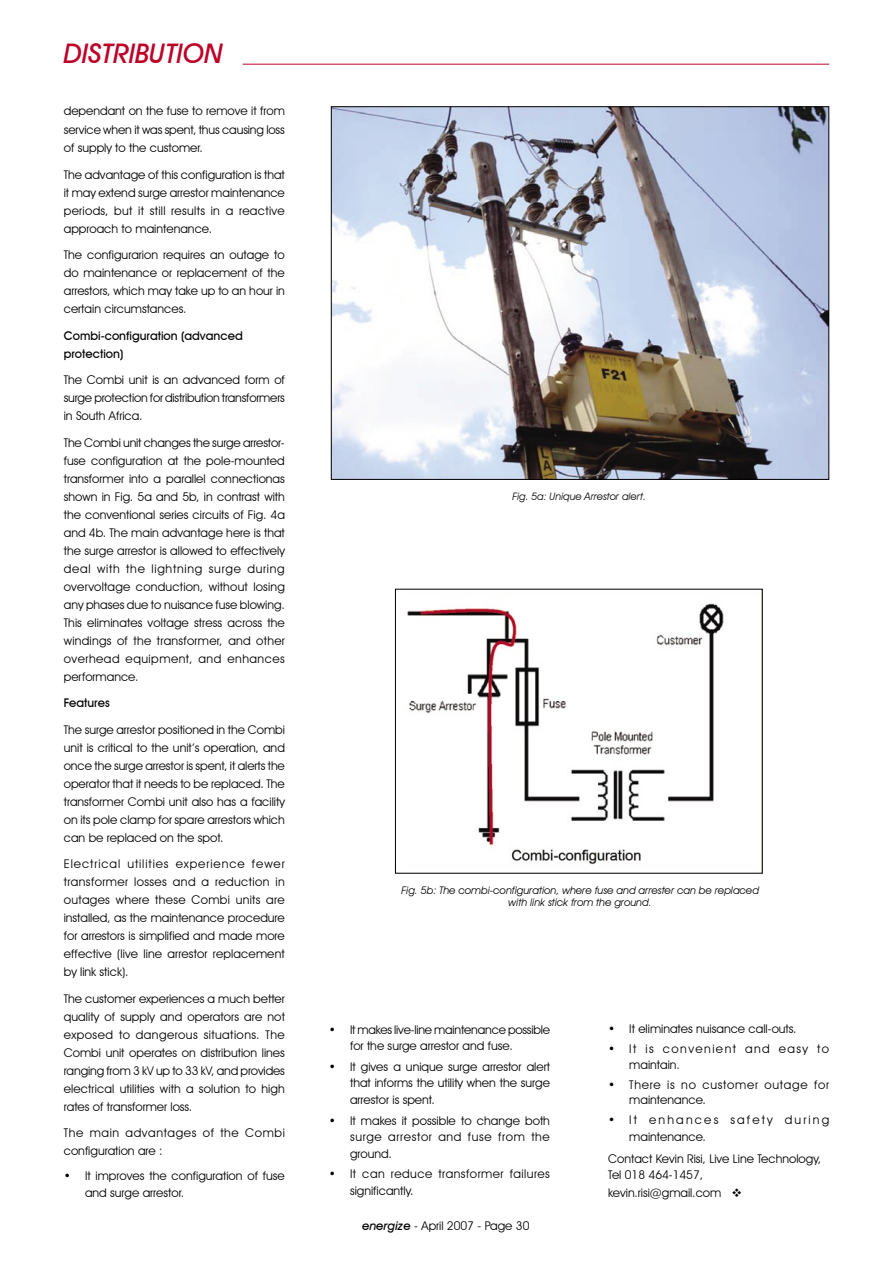
<style>
.page{position:relative;width:893px;height:1263px;background:#fff}
.page>*{position:absolute;margin:0;border:0;box-sizing:border-box;transform-origin:0 0}
.t1{font:italic 500 27px "Avant Garde IT Cby BT";color:#be0027}
._4_Z_Body_text{font:12px/18px "Avant Garde IT Cby BT";color:#000;text-align:justify}
._5_Z_Body_text_indent{font:12px/16.5px "Avant Garde IT Cby BT";color:#000}
._9_Z_Sub_heading{font:500 12px/18px "Avant Garde IT Cby BT";color:#000}
._5_Z_Body_text_indent-2{font:12px/16.5px "Avant Garde IT Cby BT";letter-spacing:.04em;color:#000}
._4_Z_Body_text-2{font:12px/18px "Avant Garde IT Cby BT";letter-spacing:.05em;color:#000}
._5_Z_Body_text_indent-3{font:12px/15.8px "Avant Garde IT Cby BT";letter-spacing:.06em;color:#000}
._5_Z_Body_text_indent-4{font:12px/16.5px "Avant Garde IT Cby BT";letter-spacing:.18em;color:#000}
._5_Z_Body_text_indent-5{font:12px/15.8px "Avant Garde IT Cby BT";letter-spacing:.12em;color:#000}
._6_Z_Caption{font:italic 10.5px/12.6px "Avant Garde IT Cby BT";color:#000;text-align:center}
._6_Z_Caption-2{font:italic 10.2px "Avant Garde IT Cby BT";color:#000}
.s1{font-weight:500;font-style:italic}
</style>
<div class="page">
<hr style="left:243px;top:64px;width:586px;height:1px;background:#be0027">
<img style="left:407px;top:603px;width:317px;height:262px">
<div style="left:395px;top:589px;width:368px;height:284px;border:1px solid #000"></div>
<img style="left:333px;top:108px;width:494px;height:370px">
<p class="t1" style="left:64px;top:37px;width:161px">DISTRIBUTION</p>
<p class="_4_Z_Body_text" style="left:64px;top:102px;width:223px">dependant on the fuse to remove it from service when it was spent, thus causing loss of supply to the customer.</p>
<p class="_4_Z_Body_text" style="left:64px;top:165px;width:223px">The advantage of this configuration is that it may extend surge arrestor maintenance periods, but it still results in a reactive approach to maintenance.</p>
<p class="_4_Z_Body_text" style="left:64px;top:246px;width:223px">The configurarion requires an outage to do maintenance or replacement of the arrestors, which may take up to an hour in certain circumstances.</p>
<p class="_9_Z_Sub_heading" style="left:64px;top:326px;width:181px">Combi-configuration (advanced protection)</p>
<p class="_4_Z_Body_text" style="left:64px;top:371px;width:223px">The Combi unit is an advanced form of surge protection for distribution transformers in South Africa.</p>
<p class="_4_Z_Body_text" style="left:64px;top:433px;width:223px">The Combi unit changes the surge arrestor&shy;fuse configuration at the pole-mounted transformer into a parallel connectionas shown in Fig. 5a and 5b, in contrast with the conventional series circuits of Fig. 4a and 4b. The main advantage here is that the surge arrestor is allowed to effectively deal with the lightning surge during overvoltage conduction, without losing any phases due to nuisance fuse blowing.<br>This eliminates voltage stress across the windings of the transformer, and other overhead equipment, and enhances performance.</p>
<p class="_9_Z_Sub_heading" style="left:64px;top:694px;width:47px">Features</p>
<p class="_4_Z_Body_text" style="left:64px;top:720px;width:223px">The surge arrestor positioned in the Combi unit is critical to the unit’s operation, and once the surge arrestor is spent, it alerts the operator that it needs to be replaced. The transformer Combi unit also has a facility on its pole clamp for spare arrestors which can be replaced on the spot.</p>
<p class="_4_Z_Body_text" style="left:64px;top:855px;width:223px">Electrical utilities experience fewer transformer losses and a reduction in outages where these Combi units are installed, as the maintenance procedure for arrestors is simplified and made more effective (live line arrestor replacement by link stick).</p>
<p class="_4_Z_Body_text" style="left:64px;top:989px;width:223px">The customer experiences a much better quality of supply and operators are not exposed to dangerous situations. The Combi unit operates on distribution lines ranging from 3 kV up to 33 kV, and provides electrical utilities with a solution to high rates of transformer loss.</p>
<p class="_4_Z_Body_text-2" style="left:64px;top:1124px;width:223px">The main advantages of the Combi configuration are :</p>
<p class="_5_Z_Body_text_indent" style="left:85px;top:1168px;width:201px;text-indent:-21px">• It improves the configuration of fuse and surge arrestor.</p>
<p class="_6_Z_Caption-2" style="left:512px;top:490px;width:135px">Fig. 5a: Unique Arrestor alert.</p>
<p class="_6_Z_Caption" style="left:401px;top:883px;width:359px">Fig. 5b: The combi-configuration, where fuse and arrester can be replaced with link stick from the ground.</p>
<p class="_5_Z_Body_text_indent" style="left:350px;top:1021px;width:201px;text-indent:-21px">• It makes live-line maintenance possible for the surge arrestor and fuse.</p>
<p class="_5_Z_Body_text_indent" style="left:350px;top:1058px;width:201px;text-align:justify;text-indent:-21px">• It gives a unique surge arrestor alert that informs the utility when the surge arrestor is spent.</p>
<p class="_5_Z_Body_text_indent" style="left:350px;top:1112px;width:201px;text-align:justify;text-indent:-21px">• It makes it possible to change both surge arrestor and fuse from the ground.</p>
<p class="_5_Z_Body_text_indent-2" style="left:350px;top:1166px;width:201px;text-indent:-21px">• It can reduce transformer failures significantly.</p>
<p class="_4_Z_Body_text" style="left:362px;top:1216px;width:169px"><span class="s1">energize</span> - April 2007 - Page 30</p>
<p class="_5_Z_Body_text_indent" style="left:608px;top:1020px;width:190px">• It eliminates nuisance call-outs.</p>
<p class="_5_Z_Body_text_indent-5" style="left:629px;top:1041px;width:201px;text-indent:-21px">• It is convenient and easy to maintain.</p>
<p class="_5_Z_Body_text_indent-3" style="left:629px;top:1076px;width:201px;text-indent:-21px">• There is no customer outage for maintenance.</p>
<p class="_5_Z_Body_text_indent-4" style="left:629px;top:1112px;width:201px;text-indent:-21px">• It enhances safety during maintenance.</p>
<p class="_4_Z_Body_text" style="left:608px;top:1150px;width:215px;line-height:16.5px">Contact Kevin Risi, Live Line Technology,<br>Tel 018 464-1457,</p>
<p class="_4_Z_Body_text" style="left:608px;top:1184px;width:136px">kevin.risi@gmail.com ❖</p>
</div>
